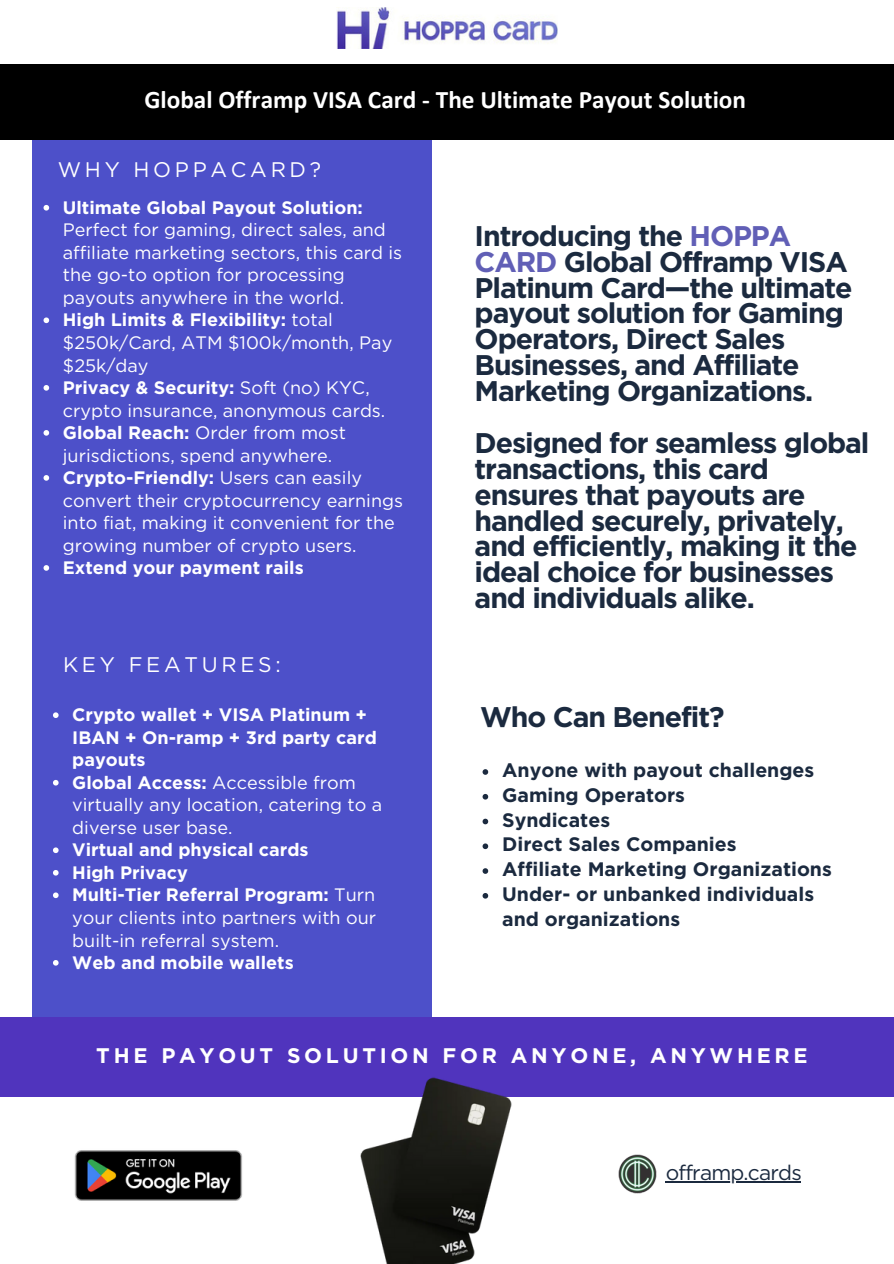
<style>
.page{position:relative;width:894px;height:1264px;background:#fff}
.page>*{position:absolute;margin:0;border:0;box-sizing:border-box;transform-origin:0 0}
.t1{font:700 28.35px/25.8px "Gotham";letter-spacing:-.04em;color:#1b2a3f}
.t2{font:700 25.35px "Calibri";color:#fff}
.t3{font:700 21.15px "Gotham";letter-spacing:.175em;color:#fff}
.t4{font:21.15px "Gotham";letter-spacing:.175em;color:#fff}
.t5{font:21px "Gotham";letter-spacing:-.04em;color:#1b2a3f}
.t6{font:700 19.5px/24.8px "Gotham";color:#1b2a3f}
.t7{font:18px/22.5px "Gotham";color:#fff}
.t8{font:700 18px/22.5px "Gotham";color:#fff}
.s1{font-weight:700}
.s2{color:#615fb6}
</style>
<div class="page">
<div style="left:32px;top:139px;width:400px;height:878px;background:#4d50c9"></div>
<div style="left:0;top:1017px;width:893px;height:80px;background:#5034bd"></div>
<img style="left:336px;top:8px;width:221px;height:40px">
<div style="left:0;top:64px;width:893px;height:75px;background:#000"></div>
<img style="left:618px;top:1154px;width:55px;height:40px">
<img style="left:74px;top:1150px;width:169px;height:51px">
<img style="left:360px;top:1077px;width:152px;height:186px">
<svg style="left:43px;top:205px;width:6px;height:5px"></svg>
<svg style="left:43px;top:317px;width:6px;height:6px"></svg>
<svg style="left:43px;top:385px;width:6px;height:5px"></svg>
<svg style="left:43px;top:430px;width:6px;height:5px"></svg>
<svg style="left:43px;top:475px;width:6px;height:5px"></svg>
<svg style="left:43px;top:565px;width:6px;height:5px"></svg>
<svg style="left:482px;top:769px;width:6px;height:5px"></svg>
<svg style="left:482px;top:794px;width:6px;height:5px"></svg>
<svg style="left:482px;top:818px;width:6px;height:6px"></svg>
<svg style="left:482px;top:843px;width:6px;height:6px"></svg>
<svg style="left:482px;top:868px;width:6px;height:5px"></svg>
<svg style="left:482px;top:893px;width:6px;height:5px"></svg>
<svg style="left:53px;top:712px;width:6px;height:6px"></svg>
<svg style="left:53px;top:780px;width:6px;height:5px"></svg>
<svg style="left:53px;top:847px;width:6px;height:6px"></svg>
<svg style="left:53px;top:870px;width:6px;height:5px"></svg>
<svg style="left:53px;top:892px;width:6px;height:6px"></svg>
<svg style="left:53px;top:960px;width:6px;height:5px"></svg>
<hr style="left:665px;top:1181px;width:135px;height:1px;background:#1b2a3f">
<p class="t2" style="left:144px;top:89px;width:603px">Global Offramp VISA Card - The Ultimate Payout Solution</p>
<p class="t4" style="left:58px;top:156px;width:265px">WHY HOPPACARD?</p>
<p class="t7" style="left:63px;top:196px;width:341px"><span class="s1">Ultimate Global Payout Solution:<br></span>Perfect for gaming, direct sales, and affiliate marketing sectors, this card is the go-to option for processing payouts anywhere in the world.</p>
<p class="t7" style="left:63px;top:309px;width:331px"><span class="s1">High Limits &amp; Flexibility:</span> total $250k/Card, ATM $100k/month, Pay $25k/day</p>
<p class="t7" style="left:63px;top:376px;width:324px"><span class="s1">Privacy &amp; Security:</span> Soft (no) KYC, crypto insurance, anonymous cards.</p>
<p class="t7" style="left:63px;top:421px;width:284px"><span class="s1">Global Reach:</span> Order from most jurisdictions, spend anywhere.</p>
<p class="t7" style="left:63px;top:466px;width:341px"><span class="s1">Crypto-Friendly:</span> Users can easily convert their cryptocurrency earnings into fiat, making it convenient for the growing number of crypto users.</p>
<p class="t8" style="left:63px;top:556px;width:242px">Extend your payment rails</p>
<p class="t4" style="left:63px;top:651px;width:219px">KEY FEATURES:</p>
<p class="t8" style="left:72px;top:703px;width:306px">Crypto wallet + VISA Platinum +<br>IBAN + On-ramp + 3rd party card payouts</p>
<p class="t7" style="left:72px;top:771px;width:311px"><span class="s1">Global Access:</span> Accessible from virtually any location, catering to a diverse user base.</p>
<p class="t8" style="left:72px;top:838px;width:238px">Virtual and physical cards</p>
<p class="t8" style="left:72px;top:861px;width:117px">High Privacy</p>
<h3 class="t7" style="left:72px;top:883px;width:305px;text-align:justify"><span class="s1">Multi-Tier Referral Program:</span> Turn your clients into partners with our built-in referral system.</h3>
<p class="t8" style="left:72px;top:951px;width:223px">Web and mobile wallets</p>
<p class="t1" style="left:474px;top:223px;width:379px">Introducing the <span class="s2">HOPPA<br>CARD</span> Global Offramp VISA<br>Platinum Card—the ultimate payout solution for Gaming<br>Operators, Direct Sales<br>Businesses, and Affiliate<br>Marketing Organizations.</p>
<p class="t1" style="left:474px;top:430px;width:396px">Designed for seamless global transactions, this card ensures that payouts are handled securely, privately, and efficiently, making it the ideal choice for businesses and individuals alike.</p>
<h5 class="t1" style="left:480px;top:703px;width:246px">Who Can Benefit?</h5>
<p class="t6" style="left:502px;top:757px;width:313px">Anyone with payout challenges</p>
<h4 class="t6" style="left:502px;top:782px;width:184px">Gaming Operators</h4>
<h1 class="t6" style="left:502px;top:807px;width:109px">Syndicates</h1>
<h1 class="t6" style="left:502px;top:832px;width:236px">Direct Sales Companies</h1>
<h1 class="t6" style="left:502px;top:856px;width:331px">Affiliate Marketing Organizations</h1>
<p class="t6" style="left:502px;top:881px;width:313px">Under- or unbanked individuals and organizations</p>
<p class="t3" style="left:96px;top:1042px;width:712px">THE PAYOUT SOLUTION FOR ANYONE, ANYWHERE</p>
<p class="t5" style="left:665px;top:1160px;width:138px">offramp.cards</p>
</div>
